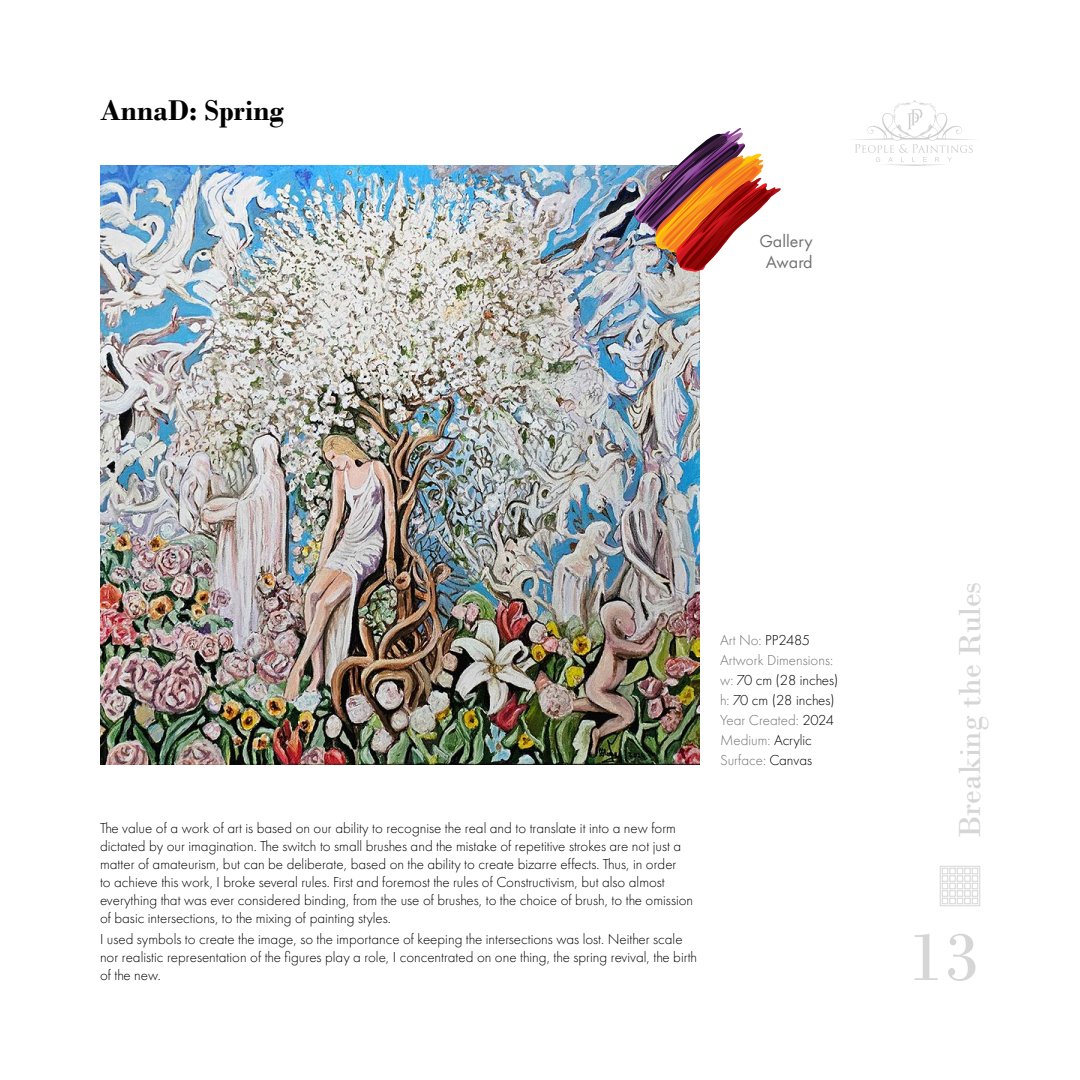
<style>
.page{position:relative;width:1080px;height:1080px;background:#fff}
.page>*{position:absolute;margin:0;border:0;box-sizing:border-box;transform-origin:0 0}
.t1{font:72px "Bodoni";color:#d6d6d6}
.t2{font:32px "Bodoni";color:#d6d6d6}
.t3{font:700 30px "Bodoni";color:#000}
.t4{font:18px/21.6px "Futura PT";color:#727272;text-align:center}
.t5{font:300 15px/18px "Futura PT";color:#000}
.t6{font:300 15px/20px "Futura PT";color:#727272}
.s1{color:#000}
</style>
<div class="page">
<svg style="left:855px;top:100px;width:118px;height:66px"></svg>
<svg style="left:940px;top:866px;width:40px;height:40px"></svg>
<svg style="left:942px;top:868px;width:36px;height:36px"></svg>
<img style="left:100px;top:165px;width:600px;height:600px">
<img style="left:633px;top:128px;width:148px;height:144px">
<h3 class="t3" style="left:100px;top:92px;width:186px">AnnaD: Spring</h3>
<p class="t4" style="left:759px;top:230px;width:55px">Gallery<br>Award</p>
<p class="t5" style="left:100px;top:819px;width:595px">The value of a work of art is based on our ability to recognise the real and to translate it into a new form dictated by our imagination. The switch to small brushes and the mistake of repetitive strokes are not just a matter of amateurism, but can be deliberate, based on the ability to create bizarre effects. Thus, in order<br>to achieve this work, I broke several rules. First and foremost the rules of Constructivism, but also almost everything that was ever considered binding, from the use of brushes, to the choice of brush, to the omission of basic intersections, to the mixing of painting styles.</p>
<p class="t5" style="left:100px;top:930px;width:599px">I used symbols to create the image, so the importance of keeping the intersections was lost. Neither scale nor realistic representation of the figures play a role, I concentrated on one thing, the spring revival, the birth of the new.</p>
<p class="t6" style="left:720px;top:630px;width:120px">Art No: <span class="s1">PP2485<br></span>Artwork Dimensions: w: <span class="s1">70 cm (28 inches) </span>h: <span class="s1">70 cm (28 inches)<br></span>Year Created: <span class="s1">2024<br></span>Medium: <span class="s1">Acrylic<br></span>Surface: <span class="s1">Canvas</span></p>
<h2 class="t2" style="left:951px;top:838px;width:258px;rotate:-90deg">Breaking the Rules</h2>
<h1 class="t1" style="left:908px;top:914px;width:72px">13</h1>
</div>
